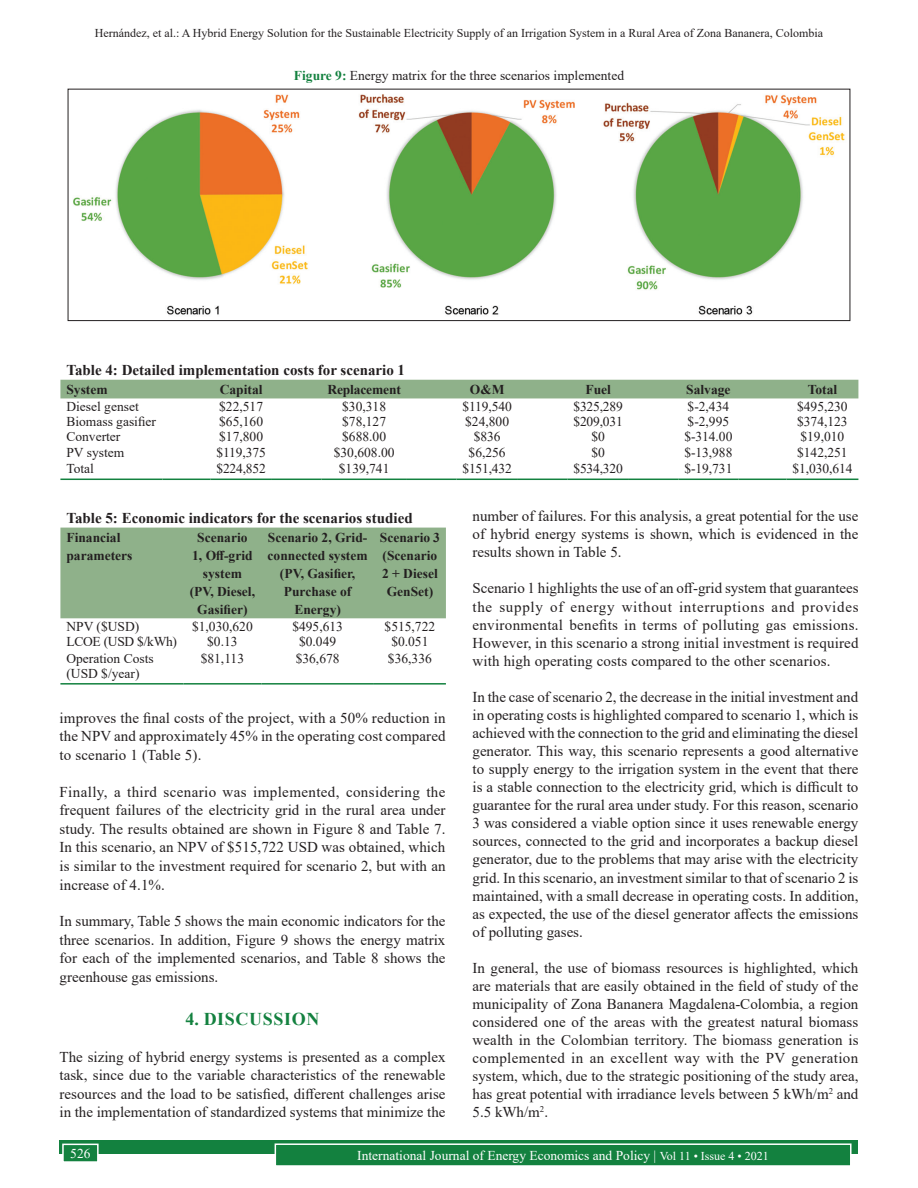
<style>
.page{position:relative;width:918px;height:1188px;background:#fff}
.page>*{position:absolute;margin:0;border:0;box-sizing:border-box;transform-origin:0 0}
.t1{font:700 18px "Times New Roman";letter-spacing:.035em;color:#13813f}
.TX{font:15px/18px "Times New Roman";color:#231f20;text-align:justify}
.TT{font:700 15px "Times New Roman";color:#231f20}
.TB{font:13.5px "Times New Roman";color:#231f20}
.TCH{font:700 13.5px/18px "Times New Roman";color:#231f20;text-align:center}
.TBL{font:13.5px/15.3px "Times New Roman";color:#231f20}
.t2{font:13.5px "Times New Roman";color:#fff}
.FGC{font:13.5px "Times New Roman";color:#231f20}
.TB-2{font:13.5px "Times New Roman";letter-spacing:-.02em;color:#231f20}
.t3{font:12px "Times New Roman";color:#231f20}
.s1{font-weight:700;color:#13813f}
.s2{font-size:12px}
</style>
<div class="page">
<div style="left:60px;top:1140px;width:798px;height:13px;background:#13813f"></div>
<div style="left:275px;top:1144px;width:576px;height:22px;background:#13813f"></div>
<div style="left:275px;top:1143px;width:577px;height:24px;border:2px solid #fff"></div>
<div style="left:63px;top:1144px;width:35px;height:18px;background:#13813f"></div>
<div style="left:62px;top:1144px;width:37px;height:19px;border:2px solid #fff"></div>
<img style="left:73px;top:94px;width:772px;height:221px">
<div style="left:68px;top:89px;width:782px;height:232px;border:1px solid #231f20"></div>
<div style="left:60px;top:528px;width:386px;height:90px;background:#8fb18a"></div>
<hr style="left:60px;top:683px;width:123px;height:2px;background:#13813f">
<hr style="left:183px;top:683px;width:78px;height:2px;background:#13813f">
<hr style="left:261px;top:683px;width:113px;height:2px;background:#13813f">
<hr style="left:374px;top:683px;width:72px;height:2px;background:#13813f">
<div style="left:60px;top:380px;width:798px;height:18px;background:#8fb18a"></div>
<hr style="left:60px;top:479px;width:102px;height:1px;background:#13813f">
<hr style="left:162px;top:479px;width:48px;height:1px;background:#13813f">
<hr style="left:210px;top:479px;width:62px;height:1px;background:#13813f">
<hr style="left:272px;top:479px;width:49px;height:1px;background:#13813f">
<hr style="left:321px;top:479px;width:86px;height:1px;background:#13813f">
<hr style="left:407px;top:479px;width:49px;height:1px;background:#13813f">
<hr style="left:456px;top:479px;width:62px;height:1px;background:#13813f">
<hr style="left:518px;top:479px;width:49px;height:1px;background:#13813f">
<hr style="left:567px;top:479px;width:62px;height:1px;background:#13813f">
<hr style="left:629px;top:479px;width:49px;height:1px;background:#13813f">
<hr style="left:678px;top:479px;width:60px;height:1px;background:#13813f">
<hr style="left:738px;top:479px;width:48px;height:1px;background:#13813f">
<hr style="left:786px;top:479px;width:72px;height:1px;background:#13813f">
<p class="t3" style="left:95px;top:25px;width:730px">Hernández, et al.: A Hybrid Energy Solution for the Sustainable Electricity Supply of an Irrigation System in a Rural Area of Zona Bananera, Colombia</p>
<p class="FGC" style="left:294px;top:66px;width:332px"><span class="s1">Figure 9:</span> Energy matrix for the three scenarios implemented</p>
<p class="TT" style="left:66px;top:359px;width:340px">Table 4: Detailed implementation costs for scenario 1</p>
<p class="TCH" style="left:66px;top:380px;width:43px">System</p>
<p class="TCH" style="left:220px;top:380px;width:44px">Capital</p>
<p class="TCH" style="left:327px;top:380px;width:75px">Replacement</p>
<p class="TCH" style="left:470px;top:380px;width:36px">O&amp;M</p>
<p class="TCH" style="left:585px;top:380px;width:27px">Fuel</p>
<p class="TCH" style="left:686px;top:380px;width:46px">Salvage</p>
<p class="TCH" style="left:808px;top:380px;width:31px">Total</p>
<p class="TB" style="left:66px;top:397px;width:74px">Diesel genset</p>
<p class="TB" style="left:219px;top:397px;width:45px">$22,517</p>
<p class="TB" style="left:342px;top:397px;width:45px">$30,318</p>
<p class="TB" style="left:462px;top:397px;width:51px">$119,540</p>
<p class="TB" style="left:573px;top:397px;width:51px">$325,289</p>
<p class="TB" style="left:688px;top:397px;width:43px">$-2,434</p>
<p class="TB" style="left:797px;top:397px;width:52px">$495,230</p>
<p class="TB" style="left:66px;top:412px;width:91px">Biomass gasifier</p>
<p class="TB" style="left:219px;top:412px;width:45px">$65,160</p>
<p class="TB" style="left:342px;top:412px;width:45px">$78,127</p>
<p class="TB" style="left:465px;top:412px;width:45px">$24,800</p>
<p class="TB" style="left:573px;top:412px;width:51px">$209,031</p>
<p class="TB" style="left:688px;top:412px;width:43px">$-2,995</p>
<p class="TB" style="left:797px;top:412px;width:52px">$374,123</p>
<p class="TB" style="left:66px;top:427px;width:55px">Converter</p>
<p class="TB" style="left:219px;top:427px;width:45px">$17,800</p>
<p class="TB" style="left:342px;top:427px;width:45px">$688.00</p>
<p class="TB" style="left:474px;top:427px;width:28px">$836</p>
<p class="TB" style="left:591px;top:427px;width:15px">$0</p>
<p class="TB" style="left:684px;top:427px;width:49px">$-314.00</p>
<p class="TB" style="left:800px;top:427px;width:45px">$19,010</p>
<p class="TB" style="left:66px;top:443px;width:59px">PV system</p>
<p class="TB" style="left:216px;top:443px;width:51px">$119,375</p>
<p class="TB" style="left:334px;top:443px;width:62px">$30,608.00</p>
<p class="TB" style="left:469px;top:443px;width:39px">$6,256</p>
<p class="TB" style="left:591px;top:443px;width:15px">$0</p>
<p class="TB" style="left:684px;top:443px;width:49px">$-13,988</p>
<p class="TB" style="left:797px;top:443px;width:52px">$142,251</p>
<p class="TBL" style="left:66px;top:461px;width:29px">Total</p>
<p class="TBL" style="left:216px;top:461px;width:51px">$224,852</p>
<p class="TBL" style="left:339px;top:461px;width:52px">$139,741</p>
<p class="TBL" style="left:462px;top:461px;width:51px">$151,432</p>
<p class="TBL" style="left:573px;top:461px;width:51px">$534,320</p>
<p class="TBL" style="left:684px;top:461px;width:49px">$-19,731</p>
<p class="TBL" style="left:792px;top:461px;width:62px">$1,030,614</p>
<p class="TT" style="left:66px;top:507px;width:348px">Table 5: Economic indicators for the scenarios studied</p>
<p class="TCH" style="left:66px;top:528px;width:67px;text-align:left">Financial parameters</p>
<p class="TCH" style="left:190px;top:528px;width:67px">Scenario<br>1, Off-grid system (PV, Diesel,<br>Gasifier)</p>
<p class="TCH" style="left:268px;top:528px;width:102px">Scenario 2, Grid&shy;connected system (PV, Gasifier,<br>Purchase of<br>Energy)</p>
<p class="TCH" style="left:380px;top:528px;width:61px">Scenario 3 (Scenario<br>2 + Diesel<br>GenSet)</p>
<p class="TB" style="left:66px;top:617px;width:74px">NPV ($USD)</p>
<p class="TB" style="left:192px;top:617px;width:62px">$1,030,620</p>
<p class="TB" style="left:292px;top:617px;width:52px">$495,613</p>
<p class="TB" style="left:385px;top:617px;width:52px">$515,722</p>
<p class="TB-2" style="left:66px;top:632px;width:112px">LCOE (USD $/kWh)</p>
<p class="TB" style="left:207px;top:632px;width:32px">$0.13</p>
<p class="TB" style="left:299px;top:632px;width:39px">$0.049</p>
<p class="TB" style="left:391px;top:632px;width:39px">$0.051</p>
<p class="TBL" style="left:66px;top:650px;width:89px">Operation Costs (USD $/year)</p>
<p class="TBL" style="left:201px;top:650px;width:45px">$81,113</p>
<p class="TBL" style="left:296px;top:650px;width:45px">$36,678</p>
<p class="TBL" style="left:388px;top:650px;width:45px">$36,336</p>
<p class="TX" style="left:60px;top:708px;width:388px;line-height:18.6px">improves the final costs of the project, with a 50% reduction in the NPV and approximately 45% in the operating cost compared to scenario 1 (Table 5).</p>
<p class="TX" style="left:60px;top:782px;width:388px;line-height:18.6px">Finally, a third scenario was implemented, considering the frequent failures of the electricity grid in the rural area under study. The results obtained are shown in Figure 8 and Table 7.<br>In this scenario, an NPV of $515,722 USD was obtained, which is similar to the investment required for scenario 2, but with an increase of 4.1%.</p>
<p class="TX" style="left:60px;top:911px;width:387px;line-height:18.6px">In summary, Table 5 shows the main economic indicators for the three scenarios. In addition, Figure 9 shows the energy matrix for each of the implemented scenarios, and Table 8 shows the greenhouse gas emissions.</p>
<h1 class="t1" style="left:185px;top:1006px;width:136px">4. DISCUSSION</h1>
<p class="TX" style="left:60px;top:1047px;width:387px;line-height:18.6px">The sizing of hybrid energy systems is presented as a complex task, since due to the variable characteristics of the renewable resources and the load to be satisfied, different challenges arise in the implementation of standardized systems that minimize the</p>
<p class="TX" style="left:472px;top:507px;width:387px">number of failures. For this analysis, a great potential for the use of hybrid energy systems is shown, which is evidenced in the results shown in Table 5.</p>
<p class="TX" style="left:472px;top:579px;width:388px">Scenario 1 highlights the use of an off-grid system that guarantees the supply of energy without interruptions and provides environmental benefits in terms of polluting gas emissions.<br>However, in this scenario a strong initial investment is required with high operating costs compared to the other scenarios.</p>
<p class="TX" style="left:472px;top:687px;width:387px">In the case of scenario 2, the decrease in the initial investment and in operating costs is highlighted compared to scenario 1, which is achieved with the connection to the grid and eliminating the diesel generator. This way, this scenario represents a good alternative to supply energy to the irrigation system in the event that there is a stable connection to the electricity grid, which is difficult to guarantee for the rural area under study. For this reason, scenario 3 was considered a viable option since it uses renewable energy sources, connected to the grid and incorporates a backup diesel generator, due to the problems that may arise with the electricity grid. In this scenario, an investment similar to that of scenario 2 is maintained, with a small decrease in operating costs. In addition, as expected, the use of the diesel generator affects the emissions of polluting gases.</p>
<p class="TX" style="left:472px;top:958px;width:388px">In general, the use of biomass resources is highlighted, which are materials that are easily obtained in the field of study of the municipality of Zona Bananera Magdalena-Colombia, a region considered one of the areas with the greatest natural biomass wealth in the Colombian territory. The biomass generation is complemented in an excellent way with the PV generation system, which, due to the strategic positioning of the study area, has great potential with irradiance levels between 5 kWh/m<sup>2</sup> and 5.5 kWh/m<sup>2</sup>.</p>
<p class="t2" style="left:70px;top:1144px;width:22px">526</p>
<p class="t2" style="left:357px;top:1146px;width:413px">International Journal of Energy Economics and Policy | <span class="s2">Vol 11 • Issue 4 • 2021</span></p>
</div>
